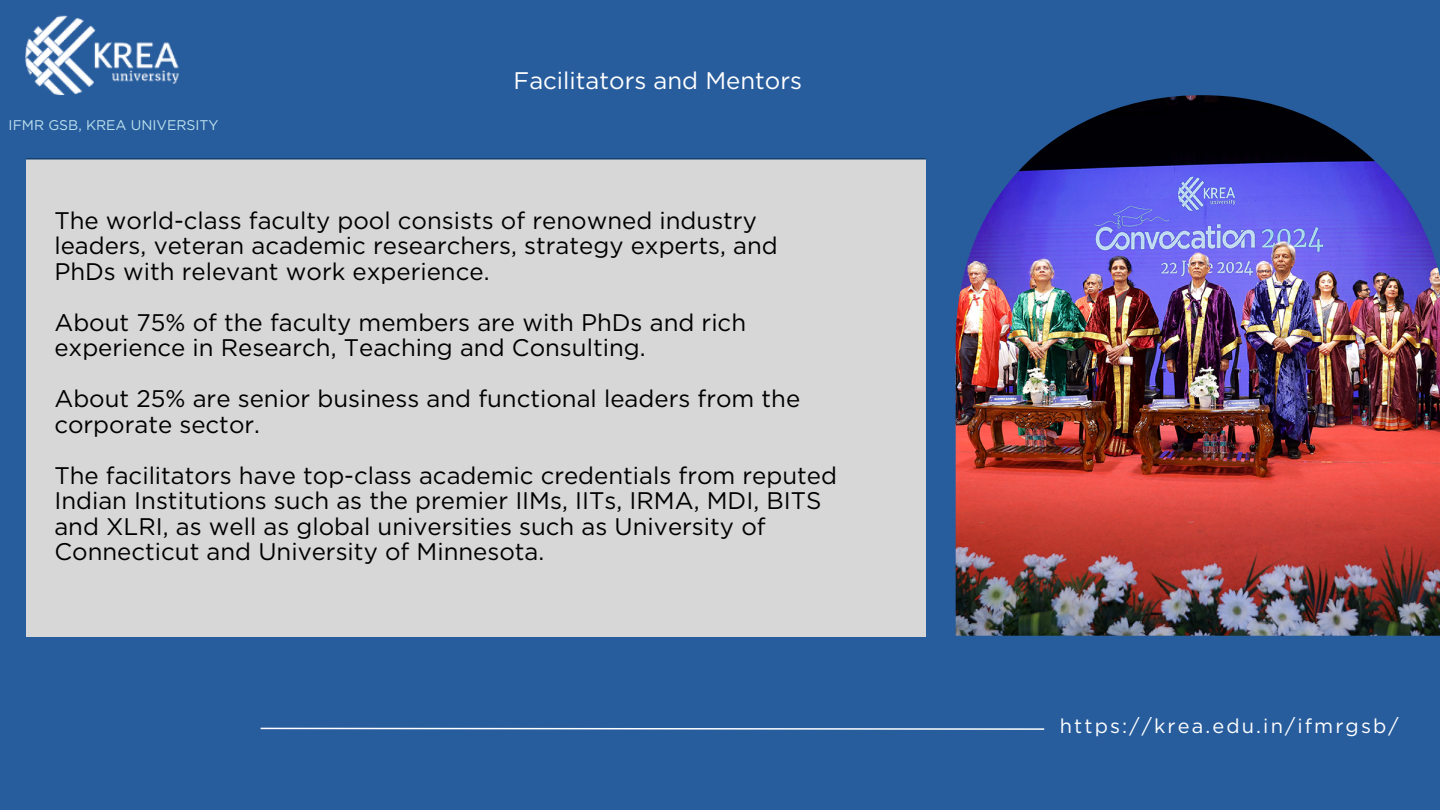
<style>
.page{position:relative;width:1440px;height:810px;background:#275c9d}
.page>*{position:absolute;margin:0;border:0;box-sizing:border-box;transform-origin:0 0}
.t1{font:24px/25.5px "Gotham";color:#000}
.t2{font:24px "Gotham";color:#fff}
.t3{font:20px "Gotham";letter-spacing:.105em;color:#fff}
.t4{font:14px "Gotham";color:#bde2ee}
</style>
<div class="page">
<img style="left:956px;top:95px;width:484px;height:541px">
<svg style="left:260px;top:727px;width:785px;height:3px"></svg>
<img style="left:25px;top:15px;width:154px;height:80px">
<div style="left:26px;top:158px;width:899px;height:478px;background:#d7d7d7"></div>
<h1 class="t4" style="left:9px;top:116px;width:211px">IFMR GSB, KREA UNIVERSITY</h1>
<h1 class="t2" style="left:514px;top:66px;width:290px">Facilitators and Mentors</h1>
<h1 class="t1" style="left:54px;top:208px;width:725px">The world-class faculty pool consists of renowned industry leaders, veteran academic researchers, strategy experts, and<br>PhDs with relevant work experience.</h1>
<h1 class="t1" style="left:54px;top:310px;width:693px">About 75% of the faculty members are with PhDs and rich experience in Research, Teaching and Consulting.</h1>
<h1 class="t1" style="left:54px;top:386px;width:747px">About 25% are senior business and functional leaders from the corporate sector.</h1>
<h2 class="t1" style="left:54px;top:463px;width:784px">The facilitators have top-class academic credentials from reputed Indian Institutions such as the premier IIMs, IITs, IRMA, MDI, BITS and XLRI, as well as global universities such as University of Connecticut and University of Minnesota.</h2>
<p class="t3" style="left:1060px;top:714px;width:340px">https://krea.edu.in/ifmrgsb/</p>
</div>
